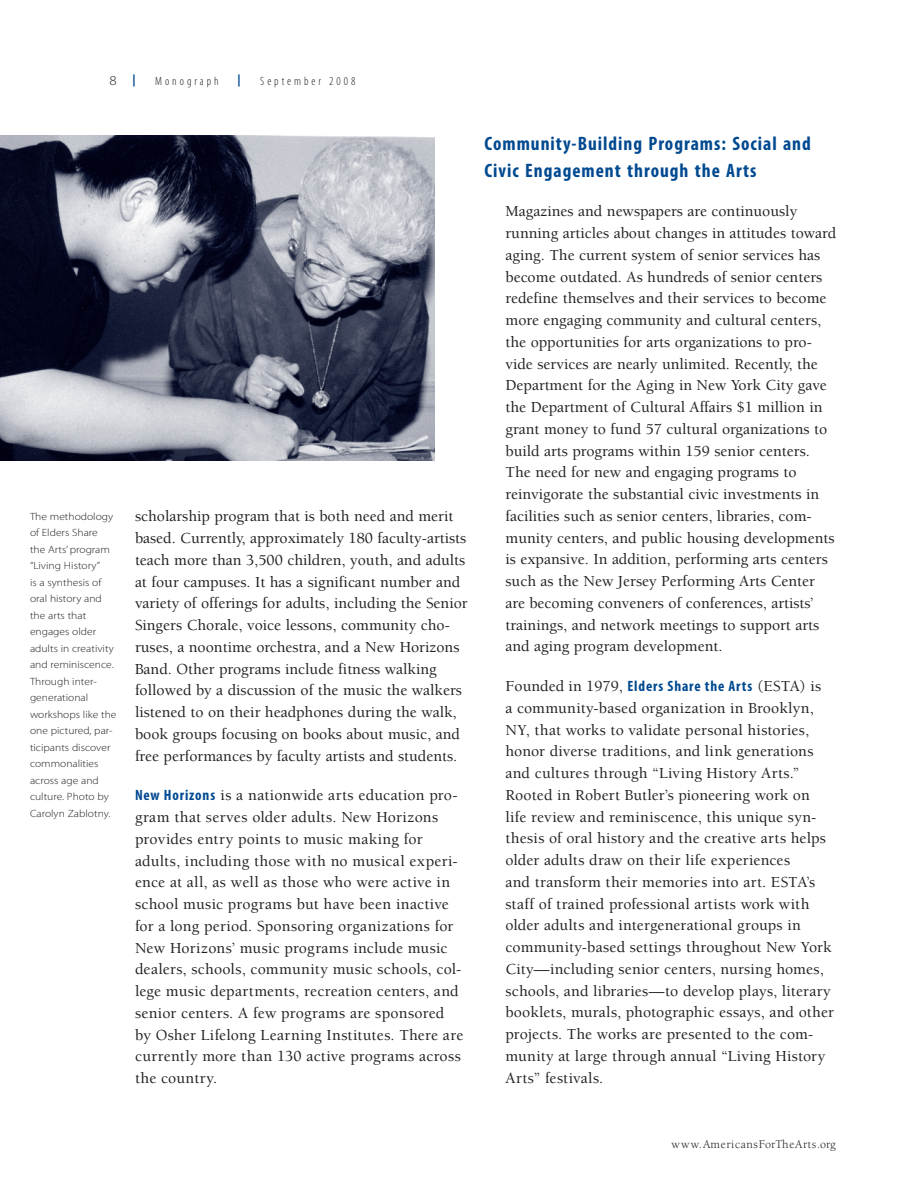
<style>
.page{position:relative;width:918px;height:1188px;background:#fff}
.page>*{position:absolute;margin:0;border:0;box-sizing:border-box;transform-origin:0 0}
.t1{font:700 condensed 19.5px/27px "Myriad Pro";letter-spacing:.05em;color:#014990}
.t2{font:500 15.75px/21.8px "Berkeley";color:#231f20}
.t3{font:900 15px "Berkeley";color:#014990;scale:.95 1}
.t4{font:300 13.5px "Myriad Pro";color:#231f20;scale:1.1 1}
.t5{font:12px "Berkeley";letter-spacing:.05em;color:#231f20}
.t6{font:300 condensed 12px "Myriad Pro";letter-spacing:.25em;color:#231f20}
.t7{font:300 10.5px/16.5px "Myriad Pro";color:#231f20;scale:1.1 1}
.s1{font-family:"Berkeley";font-weight:900;font-size:15px;color:#014990}
.s2{font-family:"Myriad Pro";font-weight:700;font-stretch:condensed;font-size:15px;color:#014990}
</style>
<div class="page">
<img style="left:0;top:135px;width:434px;height:325px">
<p class="t4" style="left:110px;top:72px;width:25px">8 <span class="s1">|</span></p>
<p class="t6" style="left:155px;top:74px;width:65px">Monograph</p>
<p class="t3" style="left:238px;top:72px;width:5px">|</p>
<p class="t6" style="left:260px;top:74px;width:97px">September 2008</p>
<p class="t7" style="left:30px;top:508px;width:80px">The methodology of Elders Share<br>the Arts’ program “Living History”<br>is a synthesis of oral history and the arts that engages older adults in creativity and reminiscence.<br>Through inter&shy;generational workshops like the one pictured, par&shy;ticipants discover commonalities across age and culture. Photo by<br>Carolyn Zablotny.</p>
<p class="t2" style="left:135px;top:506px;width:334px">scholarship program that is both need and merit based. Currently, approximately 180 faculty-artists teach more than 3,500 children, youth, and adults at four campuses. It has a significant number and variety of offerings for adults, including the Senior Singers Chorale, voice lessons, community cho&shy;ruses, a noontime orchestra, and a New Horizons Band. Other programs include fitness walking followed by a discussion of the music the walkers listened to on their headphones during the walk, book groups focusing on books about music, and free performances by faculty artists and students.</p>
<p class="t2" style="left:135px;top:785px;width:330px"><span class="s2">New Horizons</span> is a nationwide arts education pro&shy;gram that serves older adults. New Horizons provides entry points to music making for adults, including those with no musical experi&shy;ence at all, as well as those who were active in school music programs but have been inactive for a long period. Sponsoring organizations for New Horizons’ music programs include music dealers, schools, community music schools, col&shy;lege music departments, recreation centers, and senior centers. A few programs are sponsored by Osher Lifelong Learning Institutes. There are currently more than 130 active programs across the country.</p>
<p class="t1" style="left:484px;top:129px;width:328px">Community-Building Programs: Social and<br>Civic Engagement through the Arts</p>
<p class="t2" style="left:506px;top:201px;width:332px">Magazines and newspapers are continuously running articles about changes in attitudes toward aging. The current system of senior services has become outdated. As hundreds of senior centers redefine themselves and their services to become more engaging community and cultural centers, the opportunities for arts organizations to pro&shy;vide services are nearly unlimited. Recently, the Department for the Aging in New York City gave the Department of Cultural Affairs $1 million in grant money to fund 57 cultural organizations to build arts programs within 159 senior centers.<br>The need for new and engaging programs to reinvigorate the substantial civic investments in facilities such as senior centers, libraries, com&shy;munity centers, and public housing developments is expansive. In addition, performing arts centers such as the New Jersey Performing Arts Center are becoming conveners of conferences, artists’ trainings, and network meetings to support arts and aging program development.</p>
<p class="t2" style="left:505px;top:676px;width:330px">Founded in 1979, <span class="s2">Elders Share the Arts</span> (ESTA) is<br>a community-based organization in Brooklyn, NY, that works to validate personal histories, honor diverse traditions, and link generations and cultures through “Living History Arts.” Rooted in Robert Butler’s pioneering work on life review and reminiscence, this unique syn&shy;thesis of oral history and the creative arts helps older adults draw on their life experiences<br>and transform their memories into art. ESTA’s staff of trained professional artists work with older adults and intergenerational groups in community-based settings throughout New York City—including senior centers, nursing homes, schools, and libraries—to develop plays, literary booklets, murals, photographic essays, and other projects. The works are presented to the com&shy;munity at large through annual “Living History Arts” festivals.</p>
<p class="t5" style="left:671px;top:1138px;width:166px">www.AmericansfortheArts.org</p>
</div>
